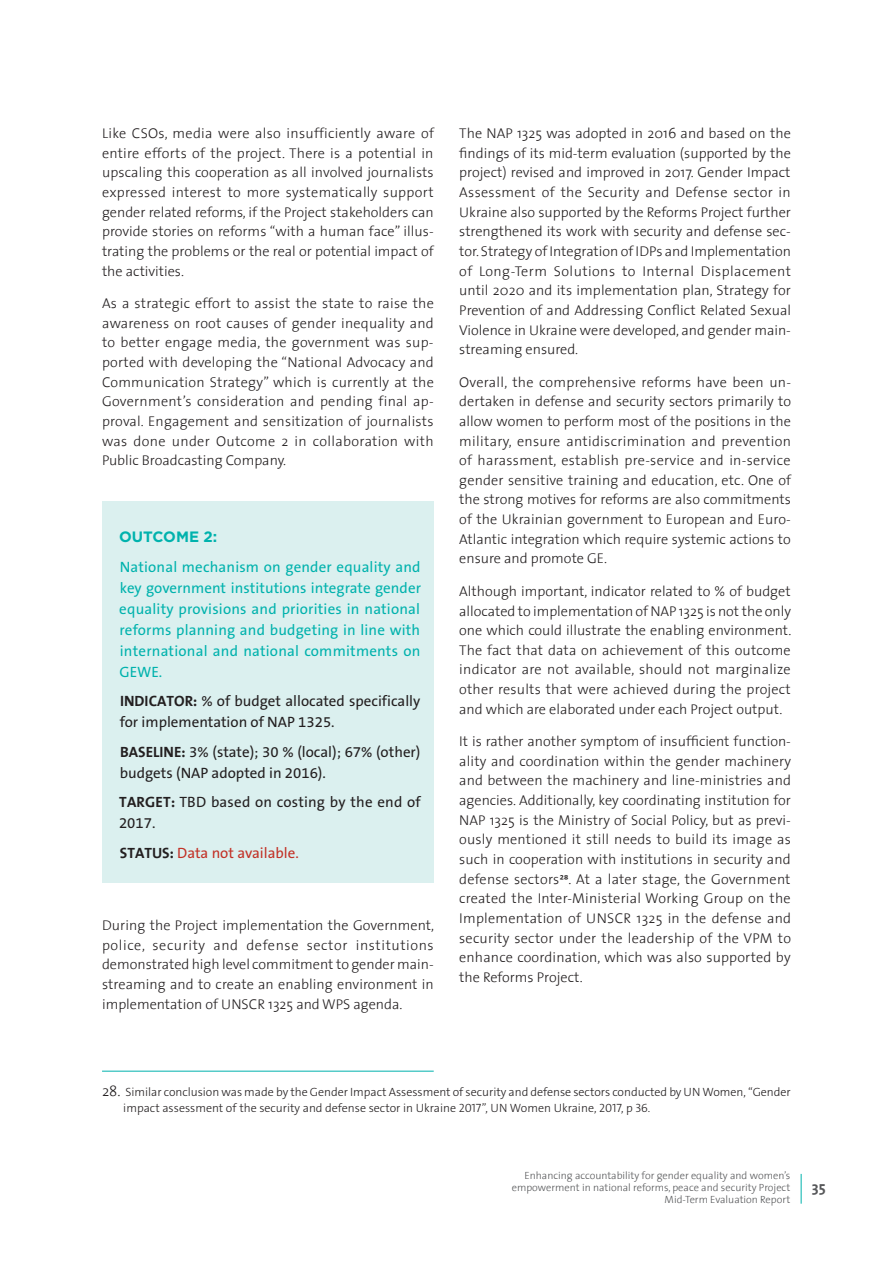
<style>
.page{position:relative;width:893px;height:1263px;background:#fff}
.page>*{position:absolute;margin:0;border:0;box-sizing:border-box;transform-origin:0 0}
.t1{font:15px/21px "The Sans B5 Plain";letter-spacing:.015em;color:#00b2ad;text-align:justify}
.t2{font:15px/21px "The Sans B5 Plain";color:#231f20}
.t3{font:700 15px "The Sans";color:#231f20}
.t4{font:15px "The Sans B5 Plain";color:#c23126}
.t5{font:700 15px "Gotham";color:#00b2ad}
.t6{font:700 15px "The Sans";color:#57585a}
.t7{font:300 14.25px/19.6px "The Sans";color:#231f20;text-align:justify}
.t8{font:300 12px/16.5px "The Sans C4 s";color:#231f20}
.t9{font:300 10.5px/12px "The Sans";color:#57585a;text-align:right}
.s1{font-family:"The Sans";font-weight:700}
.s2{font-family:"The Sans";font-weight:700;color:#231f20}
.s3{font-family:"The Sans C4 s"}
.s4{font-family:"Calibri";font-weight:400}
.s5{font-family:"The Sans";font-size:15px}
</style>
<div class="page">
<hr style="left:801px;top:1174px;width:1px;height:30px;background:#00b2ad">
<div style="left:102px;top:501px;width:332px;height:381px;background:#dbf0ef"></div>
<hr style="left:102px;top:1071px;width:332px;height:1px;background:#00b2ad">
<p class="t7" style="left:102px;top:123px;width:333px">Like CSOs, media were also insufficiently aware of entire efforts of the project. There is a potential in upscaling this cooperation as all involved journalists expressed interest to more systematically support gender related reforms, if the Project stakeholders can provide stories on reforms “with a human face” illus&shy;trating the problems or the real or potential impact of the activities.</p>
<p class="t7" style="left:102px;top:293px;width:333px">As a strategic effort to assist the state to raise the awareness on root causes of gender inequality and to better engage media, the government was sup&shy;ported with developing the “National Advocacy and Communication Strategy” which is currently at the Government’s consideration and pending final ap&shy;proval. Engagement and sensitization of journalists was done under Outcome 2 in collaboration with Public Broadcasting Company.</p>
<p class="t5" style="left:119px;top:527px;width:25px">OUTCOME</p>
<p class="t5" style="left:204px;top:527px;width:15px">2:</p>
<p class="t1" style="left:119px;top:556px;width:303px">National mechanism on gender equality and key government institutions integrate gender equality provisions and priorities in national reforms planning and budgeting in line with international and national commitments on GEWE.</p>
<p class="t3" style="left:120px;top:688px;width:14px">INDICATOR</p>
<p class="t2" style="left:120px;top:691px;width:302px;text-indent:73px"><span class="s1">:</span> % of budget allocated specifically for implementation of NAP 1325.</p>
<p class="t3" style="left:120px;top:739px;width:18px">BASELINE</p>
<p class="t2" style="left:120px;top:741px;width:302px;text-indent:62px"><span class="s1">:</span> 3% (state); 30 % (local); 67% (other) budgets (NAP adopted in 2016).</p>
<p class="t3" style="left:119px;top:789px;width:18px">TARGET</p>
<p class="t2" style="left:171px;top:792px;width:251px"><span class="s1">:</span> TBD based on costing by the end of</p>
<p class="t2" style="left:119px;top:813px;width:38px">2017.</p>
<p class="t3" style="left:120px;top:840px;width:17px">STATUS</p>
<p class="t4" style="left:170px;top:845px;width:131px"><span class="s2">:</span> Data not available.</p>
<p class="t7" style="left:102px;top:915px;width:334px">During the Project implementation the Government, police, security and defense sector institutions demonstrated high level commitment to gender main&shy;streaming and to create an enabling environment in implementation of UNSCR 1325 and WPS agenda.</p>
<p class="t7" style="left:459px;top:123px;width:333px">The NAP 1325 was adopted in 2016 and based on the findings of its mid-term evaluation (supported by the project) revised and improved in 2017. Gender Impact Assessment of the Security and Defense sector in Ukraine also supported by the Reforms Project further strengthened its work with security and defense sec&shy;tor. Strategy of Integration of IDPs and Implementation of Long-Term Solutions to Internal Displacement until 2020 and its implementation plan, Strategy for Prevention of and Addressing Conflict Related Sexual Violence in Ukraine were developed, and gender main&shy;streaming ensured.</p>
<p class="t7" style="left:459px;top:371px;width:333px">Overall, the comprehensive reforms have been un&shy;dertaken in defense and security sectors primarily to allow women to perform most of the positions in the military, ensure antidiscrimination and prevention of harassment, establish pre-service and in-service gender sensitive training and education, etc. One of the strong motives for reforms are also commitments of the Ukrainian government to European and Euro-Atlantic integration which require systemic actions to ensure and promote GE.</p>
<p class="t7" style="left:459px;top:581px;width:334px">Although important, indicator related to <span class="s3">%</span> of budget allocated to implementation of NAP 1325 is not the only one which could illustrate the enabling environment.<br>The fact that data on achievement of this outcome indicator are not available, should not marginalize other results that were achieved during the project and which are elaborated under each Project output.</p>
<p class="t7" style="left:459px;top:731px;width:333px">It is rather another symptom of insufficient function&shy;ality and coordination within the gender machinery and between the machinery and line-ministries and agencies. Additionally, key coordinating institution for NAP 1325 is the Ministry of Social Policy, but as previ&shy;ously mentioned it still needs to build its image as such in cooperation with institutions in security and defense sectors<span class="s4">28</span>. At a later stage, the Government created the Inter-Ministerial Working Group on the Implementation of UNSCR 1325 in the defense and security sector under the leadership of the VPM to enhance coordination, which was also supported by the Reforms Project.</p>
<p class="t8" style="left:123px;top:1083px;width:669px;text-indent:-21px"><span class="s5">28.</span> Similar conclusion was made by the Gender Impact Assessment of security and defense sectors conducted by UN Women, “Gender impact assessment of the security and defense sector in Ukraine 2017”, UN Women Ukraine, 2017, p 36.</p>
<p class="t9" style="left:512px;top:1169px;width:280px">Enhancing accountability for gender equality and women’s empowerment in national reforms, peace and security Project<br>Mid-Term Evaluation Report</p>
<p class="t6" style="left:812px;top:1175px;width:15px">35</p>
</div>
